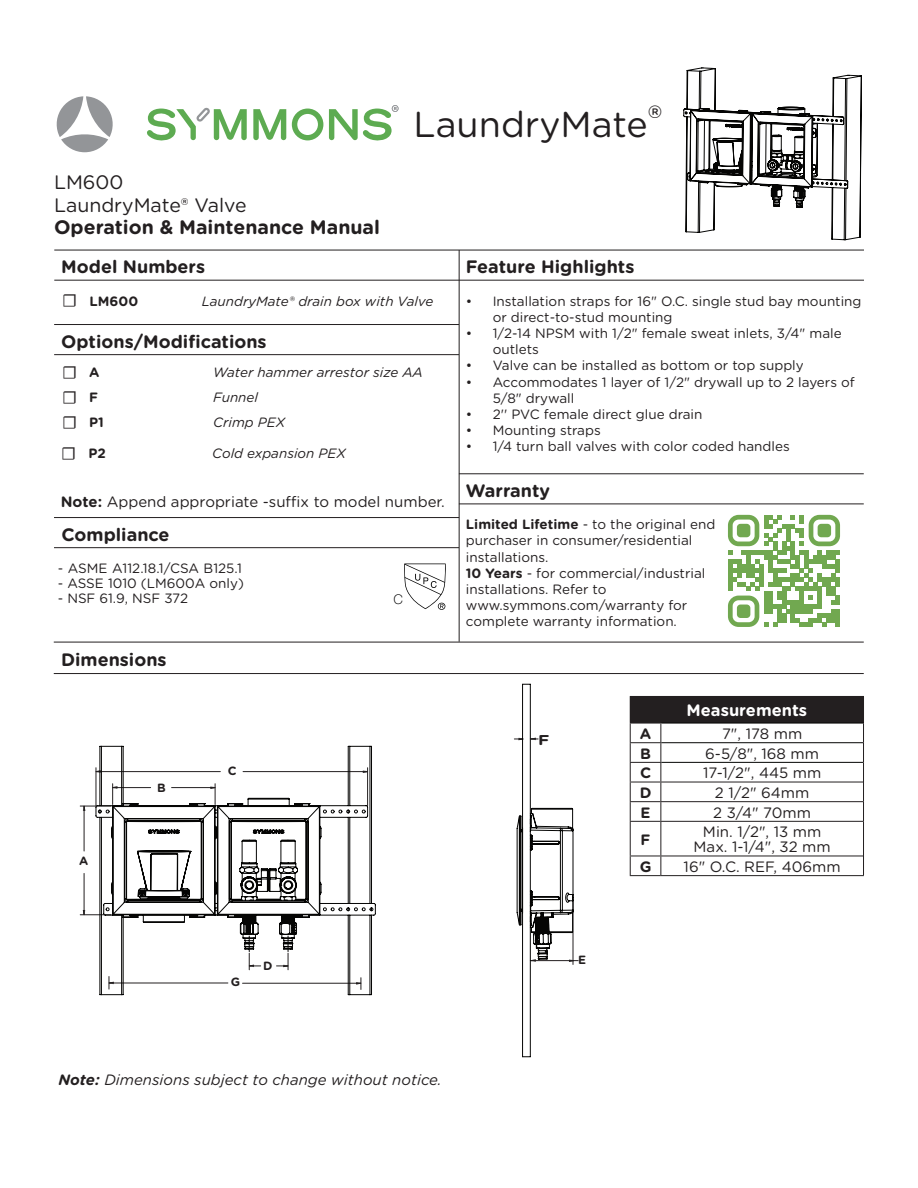
<style>
.page{position:relative;width:918px;height:1188px;background:#fff}
.page>*{position:absolute;margin:0;border:0;box-sizing:border-box;transform-origin:0 0}
.t1{font:36px "Gotham Rounded";color:#231f20}
.t2{font:700 19.5px "Gotham Rounded";color:#231f20}
.t3{font:19.5px "Gotham Rounded";color:#231f20}
.t4{font:100 18.6px "Helvetica Neue LT Std";color:#000}
.t5{font:700 18px "Gotham Rounded";color:#231f20}
.t6{font:18px "Minion Pro";color:#231f20}
.t7{font:700 16.5px "Gotham Rounded";color:#fff}
.t8{font:15px "Gotham Rounded";color:#231f20}
.t9{font:italic 15px "Gotham Rounded";color:#231f20}
.t10{font:700 15px "Gotham Rounded";color:#231f20}
.t11{font:700 14.25px "Gotham Rounded";color:#231f20;scale:1.21 1}
.t12{font:13.5px/16.2px "Gotham Rounded";color:#231f20}
.t13{font:italic 13.5px "Gotham Rounded";color:#231f20}
.t14{font:700 13.5px "Gotham Rounded";color:#231f20}
.t15{font:700 12px "Gotham Rounded";color:#231f20}
.s1{font-weight:700}
</style>
<div class="page">
<svg style="left:253px;top:109px;width:33px;height:31px"></svg>
<svg style="left:329px;top:105px;width:70px;height:36px"></svg>
<svg style="left:147px;top:108px;width:100px;height:33px"></svg>
<svg style="left:292px;top:109px;width:31px;height:31px"></svg>
<svg style="left:56px;top:96px;width:57px;height:56px"></svg>
<hr style="left:54px;top:280px;width:810px;height:1px;background:#231f20">
<hr style="left:54px;top:250px;width:810px;height:1px;background:#231f20">
<hr style="left:459px;top:250px;width:1px;height:392px;background:#231f20">
<hr style="left:54px;top:547px;width:405px;height:1px;background:#231f20">
<hr style="left:54px;top:517px;width:405px;height:1px;background:#231f20">
<hr style="left:54px;top:354px;width:405px;height:1px;background:#231f20">
<hr style="left:54px;top:324px;width:405px;height:1px;background:#231f20">
<svg style="left:404px;top:564px;width:42px;height:46px"></svg>
<svg style="left:683px;top:68px;width:179px;height:172px"></svg>
<hr style="left:80px;top:915px;width:31px;height:1px;background:#231f20">
<hr style="left:80px;top:806px;width:31px;height:1px;background:#231f20">
<svg style="left:95px;top:746px;width:281px;height:249px"></svg>
<svg style="left:514px;top:684px;width:64px;height:373px"></svg>
<hr style="left:54px;top:642px;width:810px;height:1px;background:#231f20">
<hr style="left:54px;top:673px;width:810px;height:1px;background:#231f20">
<div style="left:630px;top:696px;width:234px;height:27px;background:#231f20"></div>
<hr style="left:630px;top:723px;width:31px;height:1px;background:#231f20">
<hr style="left:630px;top:742px;width:31px;height:1px;background:#231f20">
<hr style="left:630px;top:762px;width:31px;height:1px;background:#231f20">
<hr style="left:630px;top:782px;width:31px;height:1px;background:#231f20">
<hr style="left:661px;top:782px;width:202px;height:1px;background:#231f20">
<hr style="left:630px;top:801px;width:31px;height:1px;background:#231f20">
<svg style="left:630px;top:723px;width:1px;height:98px"></svg>
<hr style="left:661px;top:801px;width:202px;height:1px;background:#231f20">
<svg style="left:660px;top:724px;width:1px;height:97px"></svg>
<hr style="left:630px;top:821px;width:31px;height:1px;background:#231f20">
<hr style="left:630px;top:822px;width:1px;height:34px;background:#231f20">
<hr style="left:661px;top:821px;width:202px;height:1px;background:#231f20">
<hr style="left:660px;top:822px;width:1px;height:34px;background:#231f20">
<hr style="left:630px;top:856px;width:31px;height:1px;background:#231f20">
<svg style="left:630px;top:856px;width:1px;height:19px"></svg>
<hr style="left:661px;top:856px;width:202px;height:1px;background:#231f20">
<svg style="left:660px;top:856px;width:1px;height:19px"></svg>
<hr style="left:630px;top:875px;width:31px;height:1px;background:#231f20">
<hr style="left:661px;top:875px;width:203px;height:1px;background:#231f20">
<hr style="left:661px;top:723px;width:203px;height:1px;background:#040503">
<hr style="left:661px;top:742px;width:202px;height:1px;background:#040503">
<hr style="left:661px;top:762px;width:202px;height:1px;background:#040503">
<svg style="left:863px;top:722px;width:1px;height:99px"></svg>
<hr style="left:863px;top:821px;width:1px;height:35px;background:#231f20">
<svg style="left:863px;top:856px;width:1px;height:19px"></svg>
<hr style="left:459px;top:504px;width:405px;height:1px;background:#231f20">
<hr style="left:459px;top:473px;width:405px;height:1px;background:#231f20">
<svg style="left:728px;top:515px;width:112px;height:112px"></svg>
<p class="t3" style="left:54px;top:169px;width:71px">LM600</p>
<p class="t3" style="left:54px;top:191px;width:194px">LaundryMate® Valve</p>
<p class="t2" style="left:54px;top:213px;width:328px">Operation &amp; Maintenance Manual</p>
<h1 class="t1" style="left:414px;top:100px;width:250px">LaundryMate®</h1>
<p class="t5" style="left:61px;top:254px;width:145px">Model Numbers</p>
<p class="t5" style="left:466px;top:254px;width:170px">Feature Highlights</p>
<p class="t6" style="left:62px;top:289px;width:17px">☐</p>
<p class="t14" style="left:89px;top:291px;width:50px">LM600</p>
<p class="t13" style="left:202px;top:292px;width:233px">LaundryMate® drain box with Valve</p>
<p class="t12" style="left:493px;top:292px;width:370px;text-indent:-27px">• Installation straps for 16" O.C. single stud bay mounting or direct-to-stud mounting</p>
<p class="t12" style="left:493px;top:325px;width:351px;text-indent:-27px">• 1/2-14 NPSM with 1/2" female sweat inlets, 3/4" male outlets</p>
<p class="t12" style="left:466px;top:357px;width:340px">• Valve can be installed as bottom or top supply</p>
<p class="t12" style="left:493px;top:373px;width:364px;text-indent:-27px">• Accommodates 1 layer of 1/2" drywall up to 2 layers of<br>5/8" drywall</p>
<p class="t12" style="left:466px;top:406px;width:238px">• 2'' PVC female direct glue drain</p>
<p class="t12" style="left:466px;top:422px;width:137px">• Mounting straps</p>
<p class="t12" style="left:466px;top:438px;width:326px">• 1/4 turn ball valves with color coded handles</p>
<p class="t5" style="left:61px;top:328px;width:207px">Options/Modifications</p>
<p class="t6" style="left:62px;top:360px;width:17px">☐</p>
<p class="t14" style="left:89px;top:362px;width:12px">A</p>
<p class="t13" style="left:213px;top:363px;width:211px">Water hammer arrestor size AA</p>
<p class="t6" style="left:62px;top:385px;width:17px">☐</p>
<p class="t14" style="left:89px;top:387px;width:10px">F</p>
<p class="t13" style="left:213px;top:388px;width:46px">Funnel</p>
<p class="t6" style="left:62px;top:410px;width:17px">☐</p>
<p class="t14" style="left:89px;top:413px;width:16px">P1</p>
<p class="t13" style="left:213px;top:413px;width:73px">Crimp PEX</p>
<p class="t6" style="left:61px;top:441px;width:17px">☐</p>
<p class="t14" style="left:88px;top:444px;width:19px">P2</p>
<p class="t13" style="left:212px;top:444px;width:135px">Cold expansion PEX</p>
<p class="t8" style="left:61px;top:492px;width:386px"><span class="s1">Note:</span> Append appropriate -suffix to model number.</p>
<p class="t5" style="left:466px;top:477px;width:86px">Warranty</p>
<p class="t5" style="left:62px;top:521px;width:110px">Compliance</p>
<p class="t12" style="left:58px;top:560px;width:186px">- ASME A112.18.1/CSA B125.1</p>
<p class="t12" style="left:58px;top:575px;width:188px">- ASSE 1010 (LM600A only)</p>
<p class="t12" style="left:58px;top:590px;width:132px">- NSF 61.9, NSF 372</p>
<p class="t5" style="left:61px;top:646px;width:107px">Dimensions</p>
<p class="t15" style="left:79px;top:852px;width:11px">A</p>
<p class="t15" style="left:157px;top:779px;width:10px">B</p>
<p class="t15" style="left:228px;top:762px;width:10px">C</p>
<p class="t15" style="left:231px;top:973px;width:11px">G</p>
<p class="t15" style="left:263px;top:957px;width:11px">D</p>
<p class="t4" style="left:393px;top:587px;width:11px">c</p>
<p class="t12" style="left:466px;top:516px;width:251px"><span class="s1">Limited Lifetime</span> - to the original end</p>
<p class="t12" style="left:466px;top:532px;width:228px">purchaser in consumer/residential</p>
<p class="t12" style="left:466px;top:548px;width:84px">installations.</p>
<p class="t12" style="left:466px;top:564px;width:241px"><span class="s1">10 Years</span> - for commercial/industrial</p>
<p class="t12" style="left:466px;top:581px;width:142px">installations. Refer to</p>
<p class="t12" style="left:466px;top:597px;width:223px">www.symmons.com/warranty for</p>
<p class="t12" style="left:466px;top:613px;width:213px">complete warranty information.</p>
<p class="t11" style="left:538px;top:729px;width:11px">F</p>
<p class="t15" style="left:578px;top:951px;width:10px">E</p>
<p class="t7" style="left:687px;top:698px;width:122px">Measurements</p>
<p class="t10" style="left:640px;top:723px;width:13px">A</p>
<p class="t8" style="left:722px;top:723px;width:82px">7", 178 mm</p>
<p class="t10" style="left:640px;top:742px;width:12px">B</p>
<p class="t8" style="left:705px;top:743px;width:115px">6-5/8", 168 mm</p>
<p class="t10" style="left:640px;top:762px;width:13px">C</p>
<p class="t8" style="left:703px;top:763px;width:120px">17-1/2", 445 mm</p>
<p class="t10" style="left:640px;top:782px;width:13px">D</p>
<p class="t8" style="left:715px;top:782px;width:96px">2 1/2" 64mm</p>
<p class="t10" style="left:641px;top:801px;width:12px">E</p>
<p class="t8" style="left:713px;top:802px;width:99px">2 3/4" 70mm</p>
<p class="t10" style="left:641px;top:828px;width:11px">F</p>
<p class="t8" style="left:703px;top:822px;width:120px">Min. 1/2", 13 mm</p>
<p class="t8" style="left:694px;top:837px;width:139px">Max. 1-1/4", 32 mm</p>
<p class="t10" style="left:640px;top:856px;width:13px">G</p>
<p class="t8" style="left:684px;top:856px;width:159px">16" O.C. REF, 406mm</p>
<p class="t9" style="left:58px;top:1069px;width:385px"><span class="s1">Note:</span> Dimensions subject to change without notice.</p>
</div>
